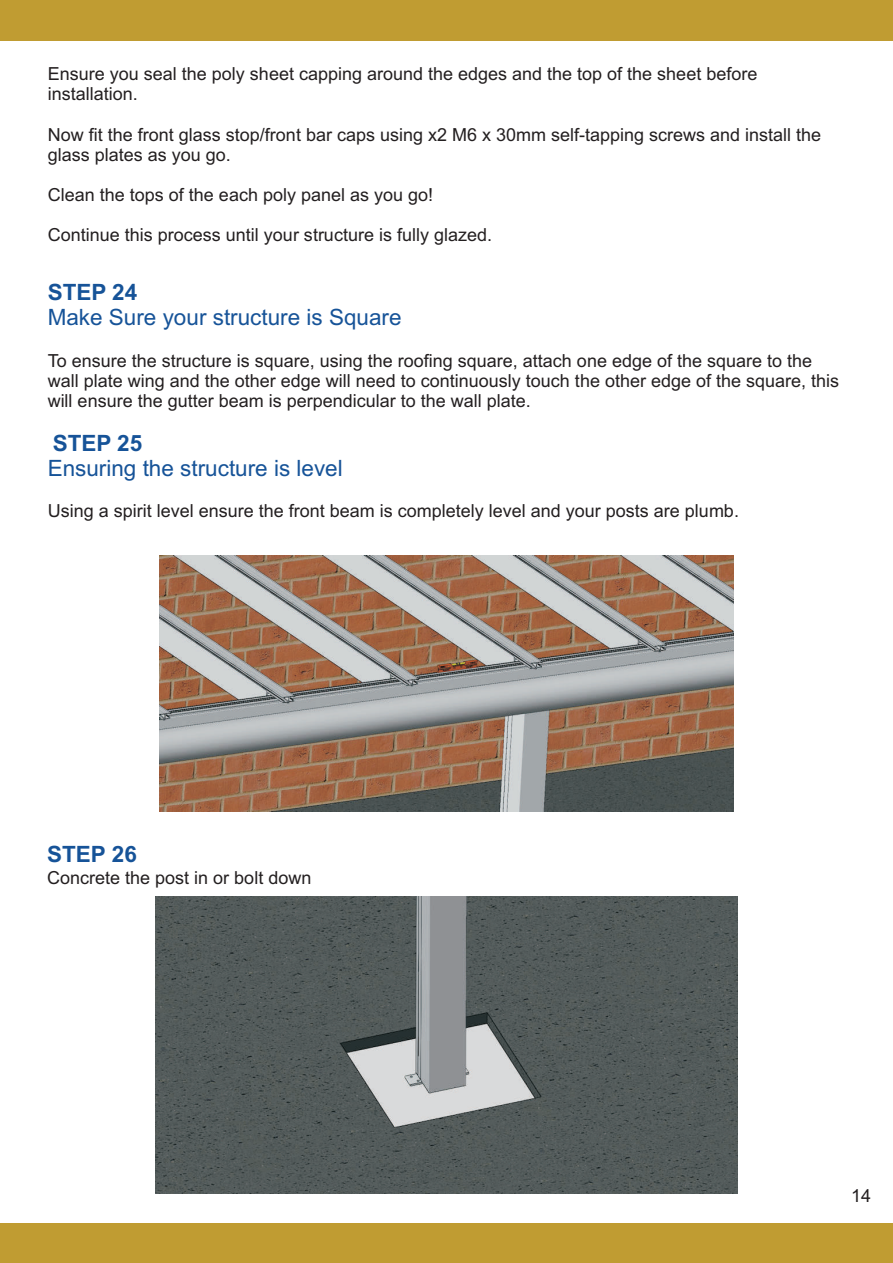
<style>
.page{position:relative;width:893px;height:1263px;background:#fff}
.page>*{position:absolute;margin:0;border:0;box-sizing:border-box;transform-origin:0 0}
.t1{font:22.5px "Arial";color:#165398}
.t2{font:700 22.5px "Arial";color:#165398}
.t3{font:18px/20.1px "Arial";color:#231f20}
</style>
<div class="page">
<div style="left:0;top:0;width:893px;height:41px;background:#c09c32"></div>
<div style="left:0;top:1223px;width:893px;height:40px;background:#c09c32"></div>
<img style="left:160px;top:555px;width:573px;height:256px">
<img style="left:156px;top:897px;width:581px;height:296px">
<p class="t3" style="left:48px;top:66px;width:711px">Ensure you seal the poly sheet capping around the edges and the top of the sheet before installation.</p>
<p class="t3" style="left:48px;top:126px;width:775px">Now fit the front glass stop/front bar caps using x2 M6 x 30mm self-tapping screws and install the glass plates as you go.</p>
<p class="t3" style="left:48px;top:186px;width:387px">Clean the tops of the each poly panel as you go!</p>
<p class="t3" style="left:48px;top:226px;width:446px">Continue this process until your structure is fully glazed.</p>
<p class="t2" style="left:48px;top:284px;width:91px">STEP 24</p>
<p class="t1" style="left:48px;top:309px;width:355px">Make Sure your structure is Square</p>
<p class="t3" style="left:48px;top:352px;width:793px">To ensure the structure is square, using the roofing square, attach one edge of the square to the wall plate wing and the other edge will need to continuously touch the other edge of the square, this will ensure the gutter beam is perpendicular to the wall plate.</p>
<p class="t2" style="left:53px;top:435px;width:91px">STEP 25</p>
<p class="t1" style="left:48px;top:460px;width:297px">Ensuring the structure is level</p>
<p class="t3" style="left:48px;top:503px;width:693px">Using a spirit level ensure the front beam is completely level and your posts are plumb.</p>
<p class="t2" style="left:47px;top:846px;width:91px">STEP 26</p>
<p class="t3" style="left:47px;top:869px;width:266px">Concrete the post in or bolt down</p>
<p class="t3" style="left:851px;top:1188px;width:22px">14</p>
</div>
